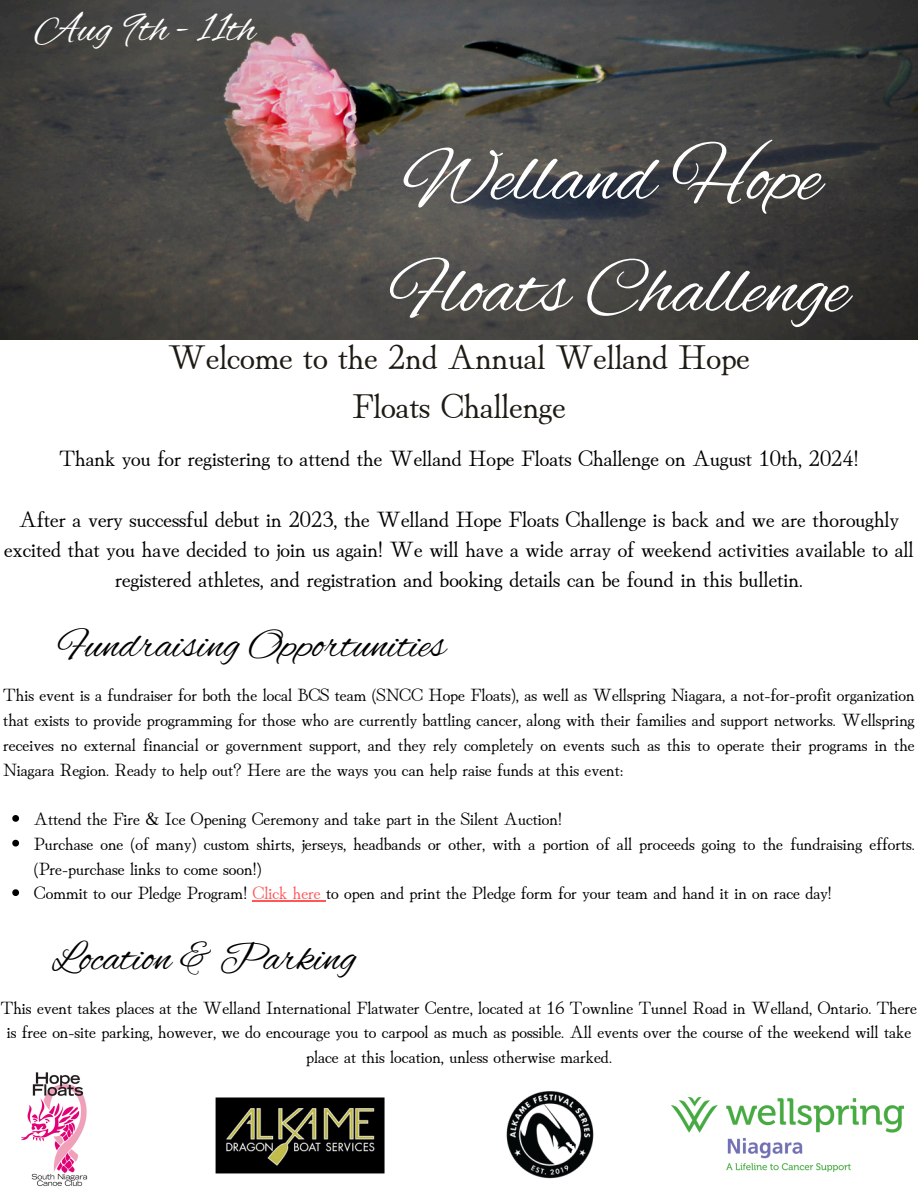
<style>
.page{position:relative;width:918px;height:1188px;background:#fff}
.page>*{position:absolute;margin:0;border:0;box-sizing:border-box;transform-origin:0 0}
.t1{font:80.1px/112.1px "Alex Brush";color:#fff}
.t2{font:42.45px "Alex Brush";color:#fff}
.t3{font:42px "Alex Brush";color:#000}
.t4{font:34.8px/48.6px "Hina Mincho";color:#1e1a14;text-align:center}
.t5{font:22.5px/30.3px "Hina Mincho";color:#000;text-align:center}
.t6{font:18px/24.8px "Hina Mincho";color:#000;text-align:center}
.s1{color:#ff5757}
</style>
<div class="page">
<img style="left:0;top:0;width:918px;height:340px">
<img style="left:672px;top:1097px;width:231px;height:74px">
<img style="left:216px;top:1097px;width:169px;height:77px">
<img style="left:506px;top:1091px;width:88px;height:88px">
<img style="left:22px;top:1072px;width:66px;height:114px">
<svg style="left:12px;top:815px;width:7px;height:7px"></svg>
<svg style="left:12px;top:840px;width:7px;height:7px"></svg>
<svg style="left:12px;top:889px;width:7px;height:7px"></svg>
<hr style="left:253px;top:901px;width:73px;height:1px;background:#ff5757">
<h2 class="t2" style="left:35px;top:5px;width:222px">Aug 9th - 11th</h2>
<h1 class="t1" style="left:391px;top:127px;width:459px">Welland Hope<br>Floats Challenge</h1>
<h3 class="t4" style="left:168px;top:329px;width:583px">Welcome to the 2nd Annual Welland Hope<br>Floats Challenge</h3>
<h4 class="t5" style="left:59px;top:441px;width:801px">Thank you for registering to attend the Welland Hope Floats Challenge on August 10th, 2024!</h4>
<h4 class="t5" style="left:4px;top:502px;width:911px">After a very successful debut in 2023, the Welland Hope Floats Challenge is back and we are thoroughly excited that you have decided to join us again! We will have a wide array of weekend activities available to all registered athletes, and registration and booking details can be found in this bulletin.</h4>
<p class="t3" style="left:58px;top:622px;width:389px">Fundraising Opportunities</p>
<p class="t6" style="left:3px;top:681px;width:913px;text-align:justify">This event is a fundraiser for both the local BCS team (SNCC Hope Floats), as well as Wellspring Niagara, a not-for-profit organization that exists to provide programming for those who are currently battling cancer, along with their families and support networks. Wellspring receives no external financial or government support, and they rely completely on events such as this to operate their programs in the Niagara Region. Ready to help out? Here are the ways you can help raise funds at this event:</p>
<p class="t6" style="left:34px;top:805px;width:530px">Attend the Fire &amp; Ice Opening Ceremony and take part in the Silent Auction!</p>
<p class="t6" style="left:34px;top:830px;width:882px;text-align:left">Purchase one (of many) custom shirts, jerseys, headbands or other, with a portion of all proceeds going to the fundraising efforts. (Pre-purchase links to come soon!)</p>
<p class="t6" style="left:34px;top:879px;width:799px">Commit to our Pledge Program! <span class="s1">Click here</span> to open and print the Pledge form for your team and hand it in on race day!</p>
<h2 class="t3" style="left:52px;top:934px;width:306px">Location &amp; Parking</h2>
<p class="t6" style="left:1px;top:993px;width:918px">This event takes places at the Welland International Flatwater Centre, located at 16 Townline Tunnel Road in Welland, Ontario. There is free on-site parking, however, we do encourage you to carpool as much as possible. All events over the course of the weekend will take place at this location, unless otherwise marked.</p>
</div>
